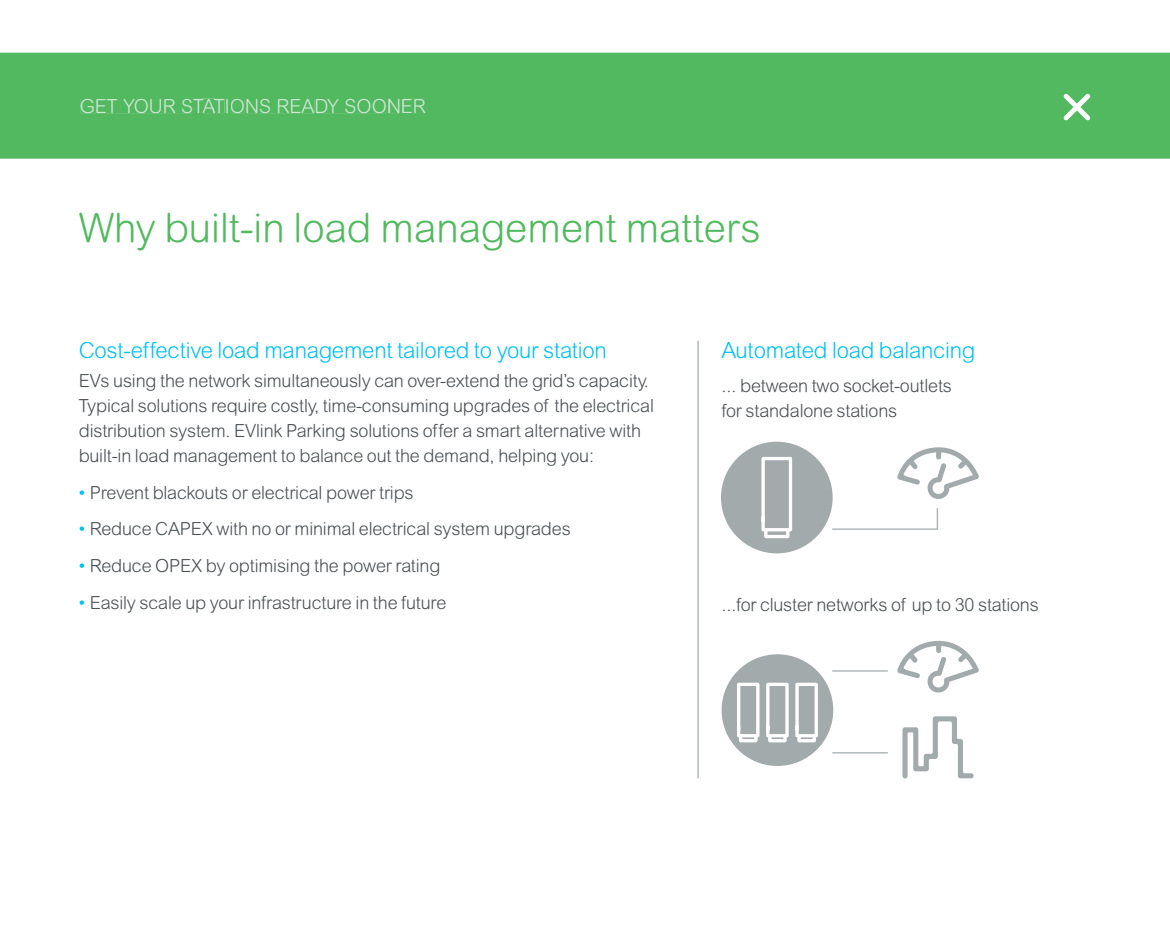
<style>
.page{position:relative;width:1170px;height:933px;background:#fff}
.page>*{position:absolute;margin:0;border:0;box-sizing:border-box;transform-origin:0 0}
.t1{font:300 40.25px "Arial Rounded MT Std";color:#53b960}
.t2{font:300 22.25px "Arial Rounded MT Std";letter-spacing:-.01em;color:#00c0f3}
.t3{font:300 19.5px "Arial Rounded MT Std";color:#cee8d4}
.t4{font:300 18px/25px "Arial Rounded MT Std";letter-spacing:-.01em;color:#4a4f52}
.s1{color:#00c0f3}
</style>
<div class="page">
<div style="left:0;top:53px;width:1170px;height:106px;background:#53b960"></div>
<div style="left:81px;top:99px;width:111px;height:14px;background:#53b960"></div>
<div style="left:193px;top:99px;width:10px;height:14px;background:#53b960"></div>
<svg style="left:203px;top:99px;width:25px;height:14px"></svg>
<div style="left:231px;top:99px;width:13px;height:14px;background:#53b960"></div>
<div style="left:247px;top:99px;width:54px;height:14px;background:#53b960"></div>
<div style="left:302px;top:99px;width:12px;height:14px;background:#53b960"></div>
<div style="left:316px;top:99px;width:40px;height:14px;background:#53b960"></div>
<div style="left:358px;top:99px;width:28px;height:14px;background:#53b960"></div>
<div style="left:389px;top:99px;width:10px;height:14px;background:#53b960"></div>
<div style="left:403px;top:99px;width:22px;height:14px;background:#53b960"></div>
<svg style="left:832px;top:508px;width:106px;height:22px"></svg>
<div style="left:721px;top:441px;width:112px;height:112px;background:#a3aaac;border-radius:50%"></div>
<svg style="left:761px;top:456px;width:32px;height:77px"></svg>
<div style="left:764px;top:528px;width:25px;height:10px;border:3px solid #fff"></div>
<svg style="left:897px;top:447px;width:82px;height:52px"></svg>
<hr style="left:833px;top:752px;width:54px;height:1px;background:#adb3b5">
<hr style="left:833px;top:670px;width:54px;height:1px;background:#adb3b5">
<div style="left:722px;top:654px;width:111px;height:112px;background:#a3aaac;border-radius:50%"></div>
<div style="left:797px;top:735px;width:19px;height:7px;border:3px solid #fff"></div>
<div style="left:768px;top:735px;width:19px;height:7px;border:3px solid #fff"></div>
<svg style="left:737px;top:682px;width:81px;height:57px"></svg>
<div style="left:739px;top:735px;width:19px;height:7px;border:3px solid #fff"></div>
<svg style="left:897px;top:640px;width:82px;height:52px"></svg>
<svg style="left:902px;top:716px;width:72px;height:62px"></svg>
<hr style="left:697px;top:341px;width:2px;height:436px;background:#adb3b5">
<svg style="left:1064px;top:94px;width:26px;height:26px"></svg>
<p class="t3" style="left:80px;top:99px;width:348px">GET YOUR STATIONS READY SOONER</p>
<h1 class="t1" style="left:79px;top:213px;width:683px">Why built-in load management matters</h1>
<p class="t2" style="left:79px;top:341px;width:530px">Cost-effective load management tailored to your station</p>
<p class="t4" style="left:79px;top:370px;width:577px">EVs using the network simultaneously can over-extend the grid’s capacity.<br>Typical solutions require costly, time-consuming upgrades of the electrical distribution system. EVlink Parking solutions offer a smart alternative with built-in load management to balance out the demand, helping you:</p>
<p class="t4" style="left:79px;top:481px;width:336px"><span class="s1">•</span> Prevent blackouts or electrical power trips</p>
<p class="t4" style="left:79px;top:518px;width:493px"><span class="s1">•</span> Reduce CAPEX with no or minimal electrical system upgrades</p>
<p class="t4" style="left:79px;top:555px;width:363px"><span class="s1">•</span> Reduce OPEX by optimising the power rating</p>
<p class="t4" style="left:79px;top:592px;width:369px"><span class="s1">•</span> Easily scale up your infrastructure in the future</p>
<p class="t2" style="left:722px;top:341px;width:256px">Automated load balancing</p>
<p class="t4" style="left:722px;top:375px;width:232px">... between two socket-outlets for standalone stations</p>
<p class="t4" style="left:722px;top:593px;width:319px">...for cluster networks of up to 30 stations</p>
</div>
